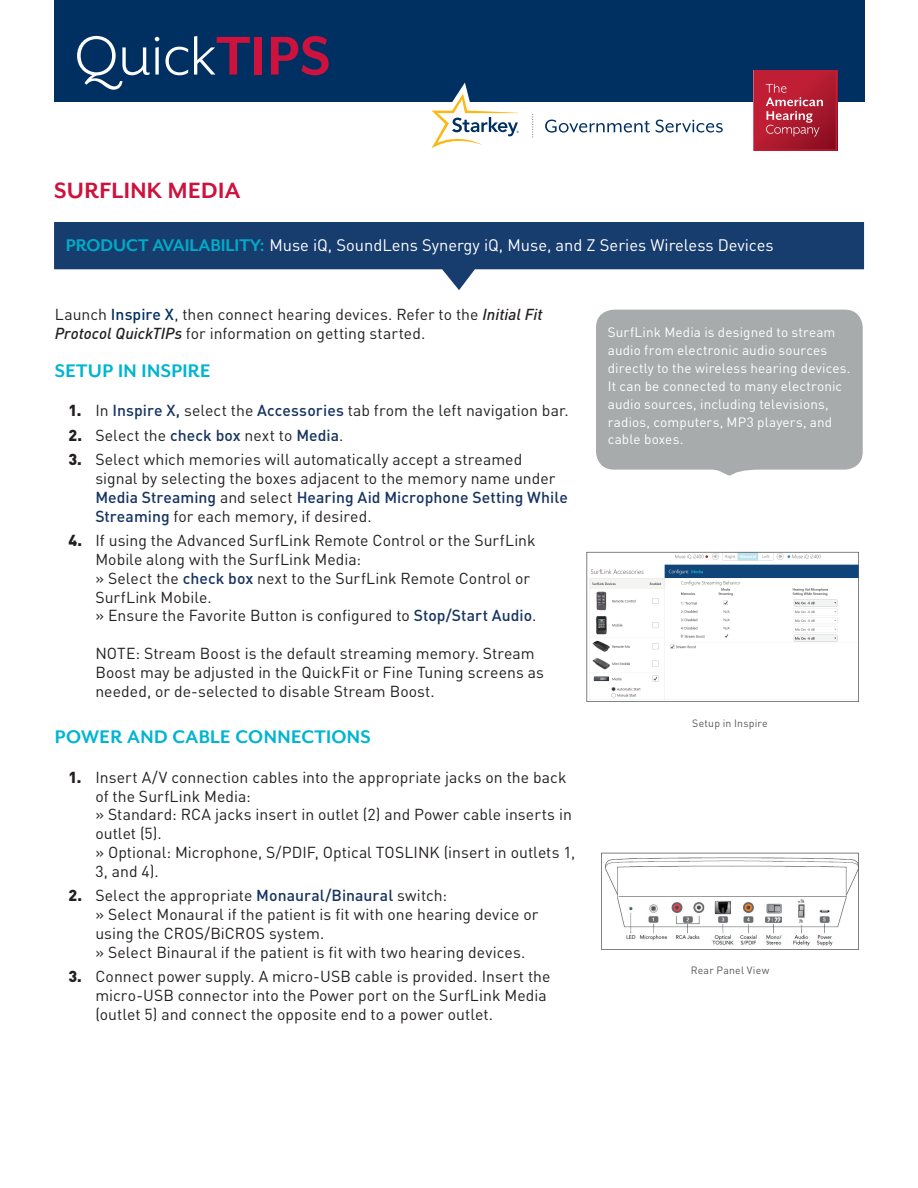
<style>
.page{position:relative;width:918px;height:1188px;background:#fff}
.page>*{position:absolute;margin:0;border:0;box-sizing:border-box;transform-origin:0 0}
.t1{font:62.85px "Mr Eaves XL San OT";letter-spacing:.005em;color:#fff}
.t2{font:700 25.5px "Mr Eaves XL San OT";letter-spacing:.02em;color:#cd123d}
.t3{font:700 21px "Mr Eaves XL San OT";letter-spacing:.02em;color:#00b5d1}
.t4{font:16.5px "DINOT";color:#fff}
.t5{font:15.75px/18.9px "DINOT";letter-spacing:.005em;color:#231f20}
.t6{font:13.5px/18px "DINOT";letter-spacing:.01em;color:#fff}
.t7{font:10.5px "DINOT";letter-spacing:.02em;color:#57585a}
.s1{font-weight:700;color:#cd123d}
.s2{font-family:"Mr Eaves XL San OT";font-weight:700;font-size:19.5px;color:#00abc7}
.s3{font-weight:500;color:#003062}
.s4{font-weight:500;font-style:italic}
.s5{font-weight:900}
.s6{font-weight:500;color:#173460}
</style>
<div class="page">
<div style="left:54px;top:0;width:810px;height:102px;background:#003062"></div>
<svg style="left:754px;top:71px;width:83px;height:80px"></svg>
<svg style="left:432px;top:83px;width:87px;height:65px"></svg>
<svg style="left:545px;top:120px;width:178px;height:13px"></svg>
<svg style="left:532px;top:114px;width:1px;height:24px"></svg>
<svg style="left:54px;top:222px;width:810px;height:68px;fill:#173c6e"></svg>
<div style="left:596px;top:310px;width:267px;height:166px;background:#a8abac"></div>
<svg style="left:586px;top:552px;width:273px;height:150px"></svg>
<svg style="left:601px;top:853px;width:258px;height:97px"></svg>
<h1 class="t1" style="left:75px;top:24px;width:257px">Quick<span class="s1">TIPS</span></h1>
<h2 class="t2" style="left:54px;top:176px;width:188px">SURFLINK MEDIA</h2>
<p class="t4" style="left:66px;top:235px;width:709px"><span class="s2">PRODUCT AVAILABILITY:</span> Muse iQ, SoundLens Synergy iQ, Muse, and Z Series Wireless Devices</p>
<p class="t5" style="left:55px;top:305px;width:489px">Launch <span class="s3">Inspire X</span>, then connect hearing devices. Refer to the <span class="s4">Initial Fit<br>Protocol QuickTIPs</span> for information on getting started.</p>
<h3 class="t3" style="left:55px;top:359px;width:157px">SETUP IN INSPIRE</h3>
<p class="t5" style="left:68px;top:401px;width:502px"><span class="s5">1.</span> In <span class="s6">Inspire X,</span> select the <span class="s6">Accessories</span> tab from the left navigation bar.</p>
<p class="t5" style="left:68px;top:425px;width:277px"><span class="s5">2.</span> Select the <span class="s6">check box</span> next to <span class="s6">Media</span>.</p>
<p class="t5" style="left:95px;top:449px;width:474px;text-indent:-27px"><span class="s5">3.</span> Select which memories will automatically accept a streamed signal by selecting the boxes adjacent to the memory name under <span class="s6">Media Streaming</span> and select <span class="s6">Hearing Aid Microphone Setting While Streaming</span> for each memory, if desired.</p>
<p class="t5" style="left:95px;top:530px;width:443px;text-indent:-27px"><span class="s5">4.</span> If using the Advanced SurfLink Remote Control or the SurfLink Mobile along with the SurfLink Media:<br>» Select the <span class="s6">check box</span> next to the SurfLink Remote Control or SurfLink Mobile.<br>» Ensure the Favorite Button is configured to <span class="s6">Stop/Start Audio</span>.</p>
<p class="t5" style="left:95px;top:644px;width:450px">NOTE: Stream Boost is the default streaming memory. Stream<br>Boost may be adjusted in the QuickFit or Fine Tuning screens as needed, or de-selected to disable Stream Boost.</p>
<h3 class="t3" style="left:55px;top:725px;width:317px">POWER AND CABLE CONNECTIONS</h3>
<p class="t5" style="left:95px;top:767px;width:481px;text-indent:-27px"><span class="s5">1.</span> Insert A/V connection cables into the appropriate jacks on the back of the SurfLink Media:<br>» Standard: RCA jacks insert in outlet (2) and Power cable inserts in outlet (5).<br>» Optional: Microphone, S/PDIF, Optical TOSLINK (insert in outlets 1, 3, and 4).</p>
<p class="t5" style="left:95px;top:886px;width:445px;text-indent:-27px"><span class="s5">2.</span> Select the appropriate <span class="s6">Monaural/Binaural</span> switch:<br>» Select Monaural if the patient is fit with one hearing device or using the CROS/BiCROS system.<br>» Select Binaural if the patient is fit with two hearing devices.</p>
<p class="t5" style="left:95px;top:967px;width:457px;text-indent:-27px"><span class="s5">3.</span> Connect power supply. A micro-USB cable is provided. Insert the micro-USB connector into the Power port on the SurfLink Media (outlet 5) and connect the opposite end to a power outlet.</p>
<p class="t6" style="left:608px;top:322px;width:244px">SurfLink Media is designed to stream audio from electronic audio sources directly to the wireless hearing devices.<br>It can be connected to many electronic audio sources, including televisions, radios, computers, MP3 players, and cable boxes.</p>
<p class="t7" style="left:692px;top:716px;width:77px">Setup in Inspire</p>
<p class="t7" style="left:691px;top:964px;width:80px">Rear Panel View</p>
</div>
